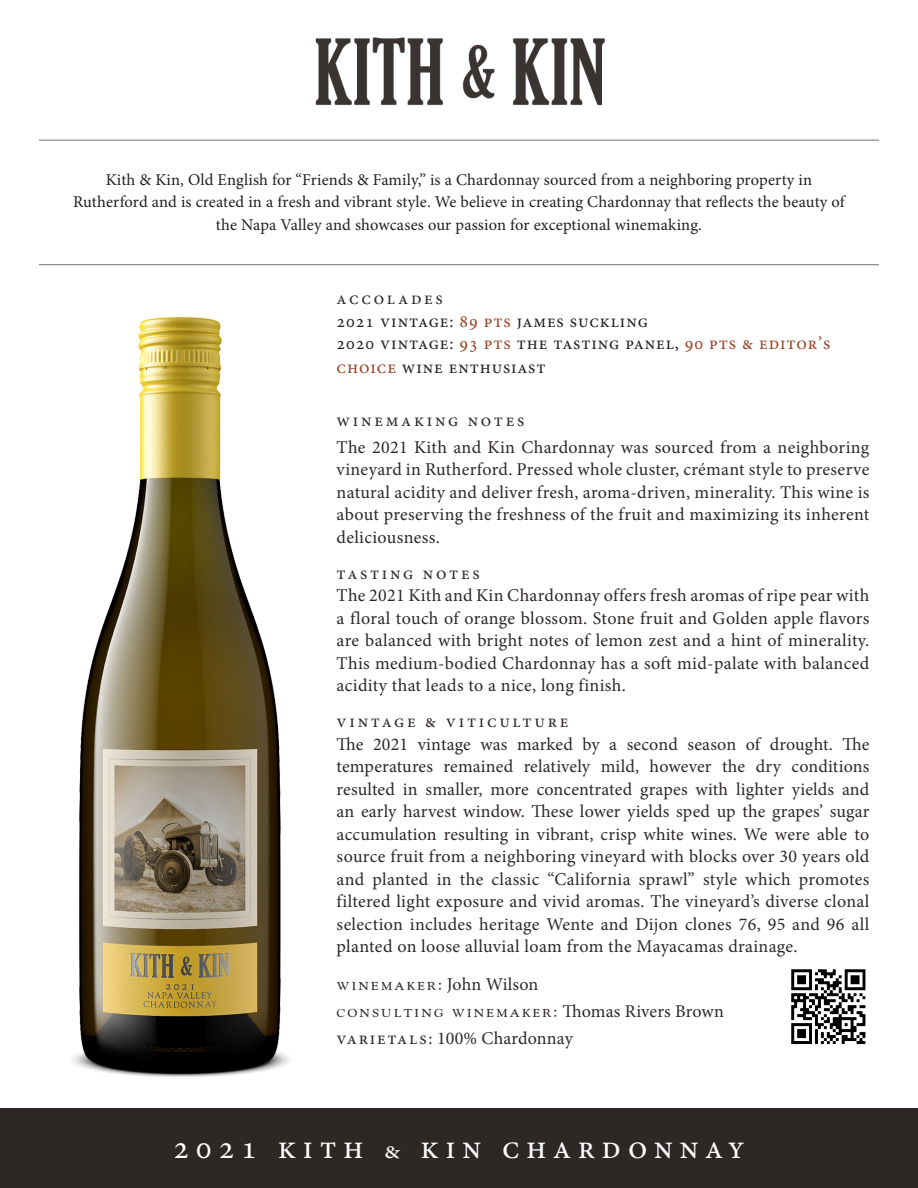
<style>
.page{position:relative;width:918px;height:1188px;background:#fff}
.page>*{position:absolute;margin:0;border:0;box-sizing:border-box;transform-origin:0 0}
.t1{font:33px "Minion Pro";letter-spacing:.2em;color:#fff}
.t2{font:18px/22.5px "Minion Pro";letter-spacing:.03em;color:#2d2826;text-align:justify}
.t3{font:18px/24px "Minion Pro";letter-spacing:.05em;color:#231f20}
.t4{font:18px "Goudy Std";letter-spacing:.1em;color:#2d2826}
.t5{font:18px "Minion Pro";letter-spacing:.15em;color:#2d2826}
.t6{font:18px "Minion Pro";letter-spacing:.09em;color:#2d2826}
.t7{font:16.5px/22.5px "Minion Pro";letter-spacing:.005em;color:#231f20;text-align:center}
.s1{color:#974120}
.s2{font-family:"Minion Pro"}
.s3{font-size:23.55px}
</style>
<div class="page">
<img style="left:315px;top:37px;width:290px;height:69px">
<hr style="left:39px;top:264px;width:840px;height:1px;background:#796f6e">
<hr style="left:39px;top:140px;width:840px;height:1px;background:#796f6e">
<div style="left:0;top:1109px;width:918px;height:79px;background:#2d2826"></div>
<img style="left:791px;top:969px;width:75px;height:75px">
<img style="left:73px;top:317px;width:217px;height:760px">
<p class="t7" style="left:73px;top:169px;width:773px">Kith &amp; Kin, Old English for “Friends &amp; Family,” is a Chardonnay sourced from a neighboring property in<br>Rutherford and is created in a fresh and vibrant style. We believe in creating Chardonnay that reflects the beauty of the Napa Valley and showcases our passion for exceptional winemaking.</p>
<p class="t5" style="left:337px;top:286px;width:108px">accolades</p>
<p class="t3" style="left:337px;top:309px;width:313px">2021 vintage: <span class="s1">89 pts</span> james suckling</p>
<p class="t3" style="left:337px;top:331px;width:495px">2020 vintage: <span class="s1">93 pts</span> the tasting panel, <span class="s1">90 pts &amp; editor’s choice</span> wine enthusiast</p>
<p class="t5" style="left:337px;top:408px;width:189px">winemaking notes</p>
<p class="t2" style="left:337px;top:436px;width:534px">The 2021 Kith and Kin Chardonnay was sourced from a neighboring vineyard in Rutherford. Pressed whole cluster, crémant style to preserve natural acidity and deliver fresh, aroma-driven, minerality. This wine is about preserving the freshness of the fruit and maximizing its inherent deliciousness.</p>
<p class="t5" style="left:337px;top:561px;width:145px">tasting notes</p>
<p class="t2" style="left:337px;top:584px;width:534px">The 2021 Kith and Kin Chardonnay offers fresh aromas of ripe pear with a floral touch of orange blossom. Stone fruit and Golden apple flavors are balanced with bright notes of lemon zest and a hint of minerality.<br>This medium-bodied Chardonnay has a soft mid-palate with balanced acidity that leads to a nice, long finish.</p>
<p class="t5" style="left:337px;top:709px;width:233px">vintage &amp; viticulture</p>
<p class="t2" style="left:337px;top:733px;width:534px">The 2021 vintage was marked by a second season of drought. The temperatures remained relatively mild, however the dry conditions resulted in smaller, more concentrated grapes with lighter yields and an early harvest window. These lower yields sped up the grapes’ sugar accumulation resulting in vibrant, crisp white wines. We were able to source fruit from a neighboring vineyard with blocks over 30 years old and planted in the classic “California sprawl” style which promotes filtered light exposure and vivid aromas. The vineyard’s diverse clonal selection includes heritage Wente and Dijon clones 76, 95 and 96 all planted on loose alluvial loam from the Mayacamas drainage.</p>
<p class="t4" style="left:337px;top:972px;width:203px">winemaker: <span class="s2">John Wilson</span></p>
<p class="t4" style="left:337px;top:999px;width:389px">consulting winemaker: <span class="s2">Thomas Rivers Brown</span></p>
<p class="t6" style="left:337px;top:1026px;width:238px">varietals: 100% Chardonnay</p>
<p class="t1" style="left:173px;top:1125px;width:573px">2021 kith <span class="s3">&amp;</span> kin chardonnay</p>
</div>
